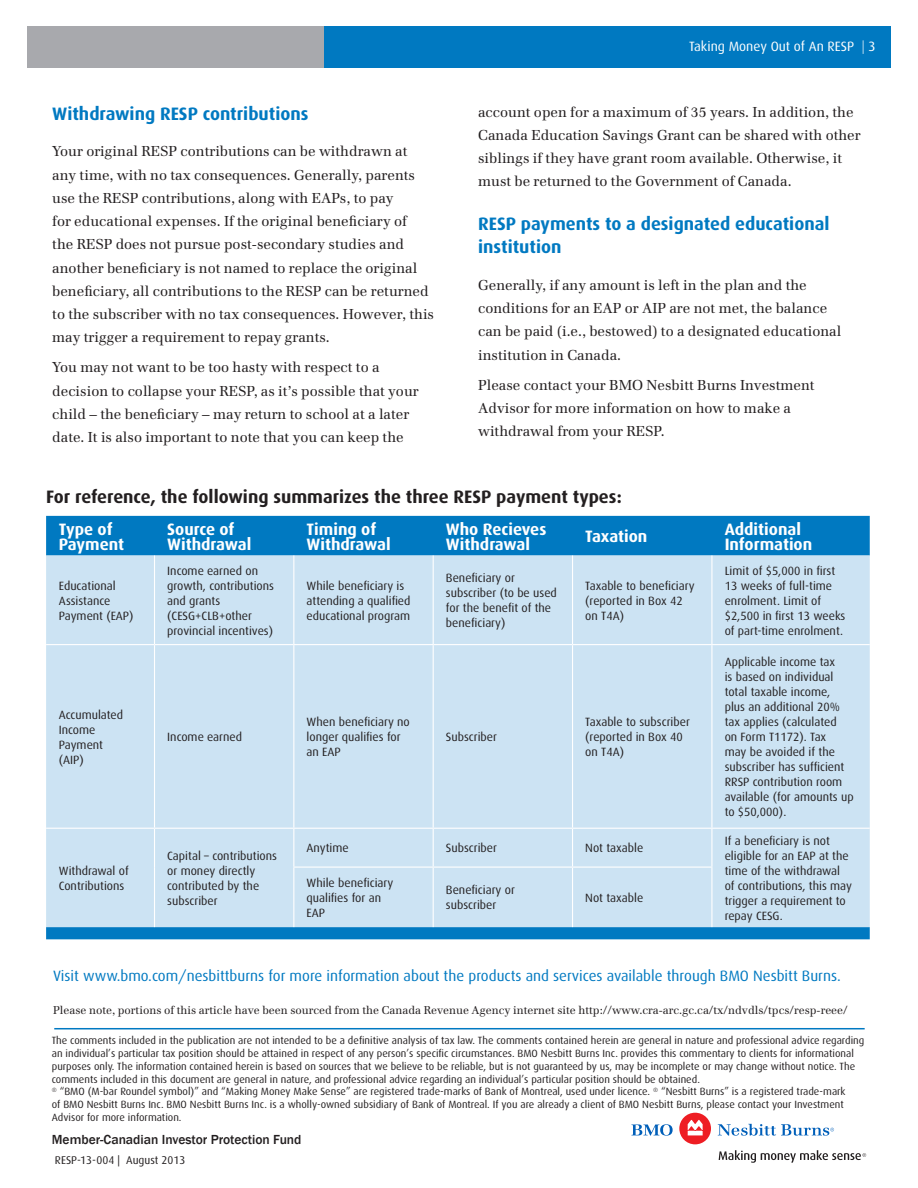
<style>
.page{position:relative;width:918px;height:1188px;background:#fff}
.page>*{position:absolute;margin:0;border:0;box-sizing:border-box;transform-origin:0 0}
.Body_Text{font:700 18px/23.2px "Dax";color:#0079c1}
.Body_Text-2{font:700 18px "Dax";color:#231f20}
.t1{font:700 16.5px/15px "Dax";color:#fff}
.t2{font:15px "Dax";color:#0079c1}
.Body_Text-3{font:14.25px/23.2px "Emona";color:#231f20}
.side_bar_title{font:500 13.5px "Franklin Gothic";color:#231f20}
.t3{font:13.5px "Dax";color:#fff}
.t4{font:12px/15px "Dax";color:#231f20}
.t5{font:11.25px "Emona";color:#231f20}
.t6{font:11.25px "Dax";color:#231f20}
.Body_Text-4{font:10.5px/12.8px "Dax";color:#231f20}
.s1{font-weight:300}
</style>
<div class="page">
<div style="left:324px;top:26px;width:567px;height:42px;background:#0079c1"></div>
<div style="left:27px;top:26px;width:297px;height:42px;background:#a8a9ad"></div>
<svg style="left:719px;top:1150px;width:147px;height:13px"></svg>
<svg style="left:631px;top:1124px;width:42px;height:12px"></svg>
<div style="left:679px;top:1113px;width:32px;height:31px;background:#ee1d23;border-radius:50%"></div>
<svg style="left:688px;top:1120px;width:15px;height:15px"></svg>
<svg style="left:718px;top:1124px;width:116px;height:12px"></svg>
<div style="left:46px;top:516px;width:824px;height:423px;background:#0079c1"></div>
<div style="left:46px;top:556px;width:824px;height:371px;background:#cce3f3"></div>
<hr style="left:154px;top:556px;width:1px;height:88px;background:#fff">
<hr style="left:293px;top:556px;width:1px;height:88px;background:#fff">
<hr style="left:433px;top:556px;width:1px;height:88px;background:#fff">
<hr style="left:572px;top:556px;width:1px;height:88px;background:#fff">
<hr style="left:711px;top:556px;width:1px;height:88px;background:#fff">
<hr style="left:46px;top:644px;width:109px;height:1px;background:#fff">
<hr style="left:155px;top:644px;width:139px;height:1px;background:#fff">
<hr style="left:154px;top:645px;width:1px;height:183px;background:#fff">
<hr style="left:294px;top:644px;width:139px;height:1px;background:#fff">
<hr style="left:293px;top:645px;width:1px;height:183px;background:#fff">
<hr style="left:433px;top:644px;width:140px;height:1px;background:#fff">
<hr style="left:433px;top:645px;width:1px;height:183px;background:#fff">
<hr style="left:573px;top:644px;width:139px;height:1px;background:#fff">
<hr style="left:572px;top:645px;width:1px;height:183px;background:#fff">
<hr style="left:712px;top:644px;width:158px;height:1px;background:#fff">
<hr style="left:711px;top:645px;width:1px;height:183px;background:#fff">
<hr style="left:46px;top:828px;width:109px;height:1px;background:#fff">
<hr style="left:155px;top:828px;width:139px;height:1px;background:#fff">
<hr style="left:154px;top:829px;width:1px;height:38px;background:#fff">
<hr style="left:154px;top:867px;width:1px;height:60px;background:#fff">
<hr style="left:294px;top:828px;width:139px;height:1px;background:#fff">
<hr style="left:293px;top:829px;width:1px;height:38px;background:#fff">
<hr style="left:433px;top:828px;width:140px;height:1px;background:#fff">
<hr style="left:433px;top:829px;width:1px;height:38px;background:#fff">
<hr style="left:573px;top:828px;width:139px;height:1px;background:#fff">
<hr style="left:572px;top:829px;width:1px;height:38px;background:#fff">
<hr style="left:712px;top:828px;width:158px;height:1px;background:#fff">
<hr style="left:711px;top:829px;width:1px;height:38px;background:#fff">
<hr style="left:293px;top:867px;width:140px;height:1px;background:#fff">
<hr style="left:293px;top:868px;width:1px;height:59px;background:#fff">
<hr style="left:433px;top:867px;width:140px;height:1px;background:#fff">
<hr style="left:433px;top:868px;width:1px;height:59px;background:#fff">
<hr style="left:573px;top:867px;width:139px;height:1px;background:#fff">
<hr style="left:572px;top:868px;width:1px;height:59px;background:#fff">
<hr style="left:711px;top:868px;width:1px;height:59px;background:#fff">
<hr style="left:54px;top:1028px;width:811px;height:1px;background:#0079c2">
<p class="Body_Text" style="left:52px;top:102px;width:258px">Withdrawing RESP contributions</p>
<p class="Body_Text-3" style="left:52px;top:140px;width:383px">Your original RESP contributions can be withdrawn at any time, with no tax consequences. Generally, parents use the RESP contributions, along with EAPs, to pay<br>for educational expenses. If the original beneficiary of<br>the RESP does not pursue post-secondary studies and another beneficiary is not named to replace the original beneficiary, all contributions to the RESP can be returned to the subscriber with no tax consequences. However, this may trigger a requirement to repay grants.</p>
<p class="Body_Text-3" style="left:52px;top:356px;width:368px">You may not want to be too hasty with respect to a decision to collapse your RESP, as it’s possible that your child – the beneficiary – may return to school at a later date. It is also important to note that you can keep the</p>
<p class="t3" style="left:689px;top:39px;width:188px">Taking Money Out of An RESP <span class="s1">|</span> 3</p>
<p class="Body_Text-3" style="left:478px;top:100px;width:384px">account open for a maximum of 35 years. In addition, the Canada Education Savings Grant can be shared with other siblings if they have grant room available. Otherwise, it must be returned to the Government of Canada.</p>
<p class="Body_Text" style="left:478px;top:212px;width:353px">RESP payments to a designated educational institution</p>
<p class="Body_Text-3" style="left:478px;top:273px;width:365px">Generally, if any amount is left in the plan and the conditions for an EAP or AIP are not met, the balance can be paid (i.e., bestowed) to a designated educational institution in Canada.</p>
<p class="Body_Text-3" style="left:478px;top:373px;width:338px">Please contact your BMO Nesbitt Burns Investment<br>Advisor for more information on how to make a withdrawal from your RESP.</p>
<p class="Body_Text-2" style="left:46px;top:487px;width:577px">For reference, the following summarizes the three RESP payment types:</p>
<p class="t1" style="left:59px;top:521px;width:67px">Type of<br>Payment</p>
<p class="t1" style="left:167px;top:521px;width:86px">Source of<br>Withdrawal</p>
<p class="t1" style="left:307px;top:521px;width:86px">Timing of<br>Withdrawal</p>
<p class="t1" style="left:446px;top:521px;width:102px">Who Recieves<br>Withdrawal</p>
<p class="t1" style="left:585px;top:529px;width:64px">Taxation</p>
<p class="t1" style="left:725px;top:521px;width:89px">Additional<br>Information</p>
<p class="t4" style="left:59px;top:578px;width:76px">Educational<br>Assistance<br>Payment (EAP)</p>
<p class="t4" style="left:725px;top:563px;width:122px">Limit of $5,000 in first<br>13 weeks of full-time enrolment. Limit of $2,500 in first 13 weeks of part-time enrolment.</p>
<p class="t4" style="left:167px;top:563px;width:108px">Income earned on growth, contributions and grants (CESG+CLB+other</p>
<p class="t4" style="left:167px;top:623px;width:107px">provincial incentives)</p>
<p class="t4" style="left:307px;top:578px;width:105px">While beneficiary is attending a qualified educational program</p>
<p class="t4" style="left:446px;top:571px;width:113px">Beneficiary or subscriber (to be used for the benefit of the beneficiary)</p>
<p class="t4" style="left:585px;top:578px;width:111px">Taxable to beneficiary (reported in Box 42 on T4A)</p>
<p class="t4" style="left:59px;top:707px;width:66px">Accumulated<br>Income<br>Payment</p>
<p class="t4" style="left:59px;top:752px;width:27px">(AIP)</p>
<p class="t4" style="left:59px;top:863px;width:71px">Withdrawal of<br>Contributions</p>
<p class="t4" style="left:167px;top:730px;width:76px">Income earned</p>
<p class="t4" style="left:167px;top:848px;width:111px">Capital – contributions</p>
<p class="t4" style="left:167px;top:863px;width:94px">or money directly contributed by the</p>
<p class="t4" style="left:167px;top:893px;width:52px">subscriber</p>
<p class="t4" style="left:307px;top:715px;width:105px">When beneficiary no longer qualifies for an EAP</p>
<p class="t4" style="left:446px;top:730px;width:53px">Subscriber</p>
<p class="t4" style="left:585px;top:715px;width:106px">Taxable to subscriber (reported in Box 40 on T4A)</p>
<p class="t4" style="left:725px;top:655px;width:130px">Applicable income tax<br>is based on individual total taxable income, plus an additional 20% tax applies (calculated<br>on Form T1172). Tax<br>may be avoided if the subscriber has sufficient<br>RRSP contribution room available (for amounts up to $50,000).</p>
<p class="t4" style="left:307px;top:841px;width:44px">Anytime</p>
<p class="t4" style="left:446px;top:841px;width:53px">Subscriber</p>
<p class="t4" style="left:585px;top:841px;width:60px">Not taxable</p>
<p class="t4" style="left:725px;top:833px;width:129px">If a beneficiary is not eligible for an EAP at the time of the withdrawal of contributions, this may trigger a requirement to repay CESG.</p>
<p class="t4" style="left:307px;top:875px;width:88px">While beneficiary</p>
<p class="t4" style="left:307px;top:890px;width:76px">qualifies for an</p>
<p class="t4" style="left:307px;top:905px;width:20px">EAP</p>
<p class="t4" style="left:446px;top:883px;width:70px">Beneficiary or subscriber</p>
<p class="t4" style="left:585px;top:890px;width:60px">Not taxable</p>
<p class="t2" style="left:53px;top:967px;width:789px">Visit www.bmo.com/nesbittburns for more information about the products and services available through BMO Nesbitt Burns.</p>
<p class="t5" style="left:53px;top:1003px;width:796px">Please note, portions of this article have been sourced from the Canada Revenue Agency internet site http://www.cra-arc.gc.ca/tx/ndvdls/tpcs/resp-reee/</p>
<p class="Body_Text-4" style="left:52px;top:1035px;width:814px">The comments included in the publication are not intended to be a definitive analysis of tax law. The comments contained herein are general in nature and professional advice regarding an individual’s particular tax position should be attained in respect of any person’s specific circumstances. BMO Nesbitt Burns Inc. provides this commentary to clients for informational purposes only. The information contained herein is based on sources that we believe to be reliable, but is not guaranteed by us, may be incomplete or may change without notice. The comments included in this document are general in nature, and professional advice regarding an individual’s particular position should be obtained.<br><sup>®</sup> “BMO (M-bar Roundel symbol)” and “Making Money Make Sense” are registered trade-marks of Bank of Montreal, used under licence. <sup>®</sup> “Nesbitt Burns” is a registered trade-mark<br>of BMO Nesbitt Burns Inc. BMO Nesbitt Burns Inc. is a wholly-owned subsidiary of Bank of Montreal. If you are already a client of BMO Nesbitt Burns, please contact your Investment Advisor for more information.</p>
<p class="side_bar_title" style="left:52px;top:1131px;width:251px">Member-Canadian Investor Protection Fund</p>
<p class="t6" style="left:55px;top:1154px;width:132px">RESP-13-004 | August 2013</p>
</div>
